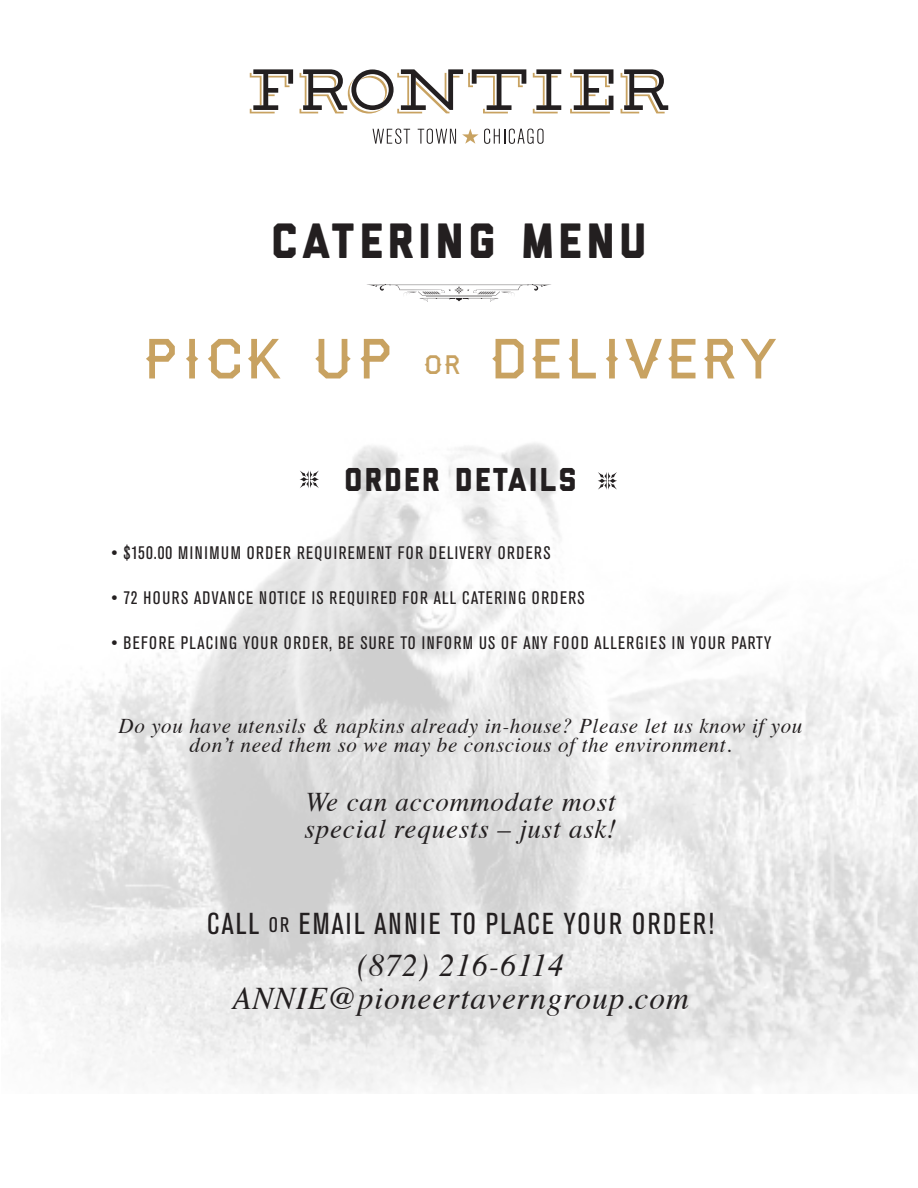
<style>
.page{position:relative;width:918px;height:1188px;background:#fff}
.page>*{position:absolute;margin:0;border:0;box-sizing:border-box;transform-origin:0 0}
.t1{font:54px "Haymaker";letter-spacing:.05em;color:#c8a261}
.t2{font:800 49.5px "Liberator";letter-spacing:.1em;color:#231f20}
.t3{font:800 33px "Liberator";letter-spacing:.075em;color:#231f20}
.t4{font:italic 31.5px "Times";letter-spacing:.03em;color:#231f20}
.t5{font:condensed 30px "Akzidenz Grotesk BE";letter-spacing:.07em;color:#231f20}
.t6{font:italic 27px "Times";letter-spacing:.03em;color:#231f20}
.t7{font:italic 21px/19.5px "Times";letter-spacing:.03em;color:#231f20;text-align:center}
.t8{font:condensed 18px "Akzidenz Grotesk BE";letter-spacing:.07em;color:#231f20}
.s1{font-size:25.5px}
.s2{font-size:21px}
</style>
<div class="page">
<svg style="left:250px;top:69px;width:418px;height:45px"></svg>
<svg style="left:373px;top:129px;width:37px;height:15px"></svg>
<svg style="left:418px;top:129px;width:38px;height:15px"></svg>
<svg style="left:462px;top:129px;width:82px;height:15px"></svg>
<img style="left:2px;top:443px;width:916px;height:651px">
<svg style="left:367px;top:284px;width:184px;height:18px"></svg>
<svg style="left:598px;top:472px;width:19px;height:18px"></svg>
<svg style="left:300px;top:470px;width:19px;height:18px"></svg>
<p class="t2" style="left:272px;top:224px;width:376px">CATERING MENU</p>
<p class="t1" style="left:141px;top:339px;width:637px">PICK UP <span class="s1">OR</span> DELIVERY</p>
<p class="t3" style="left:344px;top:468px;width:234px">ORDER DETAILS</p>
<p class="t8" style="left:112px;top:543px;width:440px">• $150.00 MINIMUM ORDER REQUIREMENT FOR DELIVERY ORDERS</p>
<p class="t8" style="left:112px;top:588px;width:475px">• 72 HOURS ADVANCE NOTICE IS REQUIRED FOR ALL CATERING ORDERS</p>
<p class="t8" style="left:112px;top:633px;width:661px">• BEFORE PLACING YOUR ORDER, BE SURE TO INFORM US OF ANY FOOD ALLERGIES IN YOUR PARTY</p>
<p class="t7" style="left:119px;top:715px;width:685px">Do you have utensils &amp; napkins already in-house? Please let us know if you don’t need them so we may be conscious of the environment.</p>
<p class="t6" style="left:305px;top:778px;width:312px">We can accommodate most</p>
<p class="t6" style="left:305px;top:805px;width:313px">special requests – just ask!</p>
<p class="t5" style="left:207px;top:907px;width:508px">CALL <span class="s2">OR</span> EMAIL ANNIE TO PLACE YOUR ORDER!</p>
<p class="t4" style="left:357px;top:938px;width:208px">(872) 216-6114</p>
<p class="t4" style="left:232px;top:971px;width:458px">ANNIE@pioneertaverngroup.com</p>
</div>
